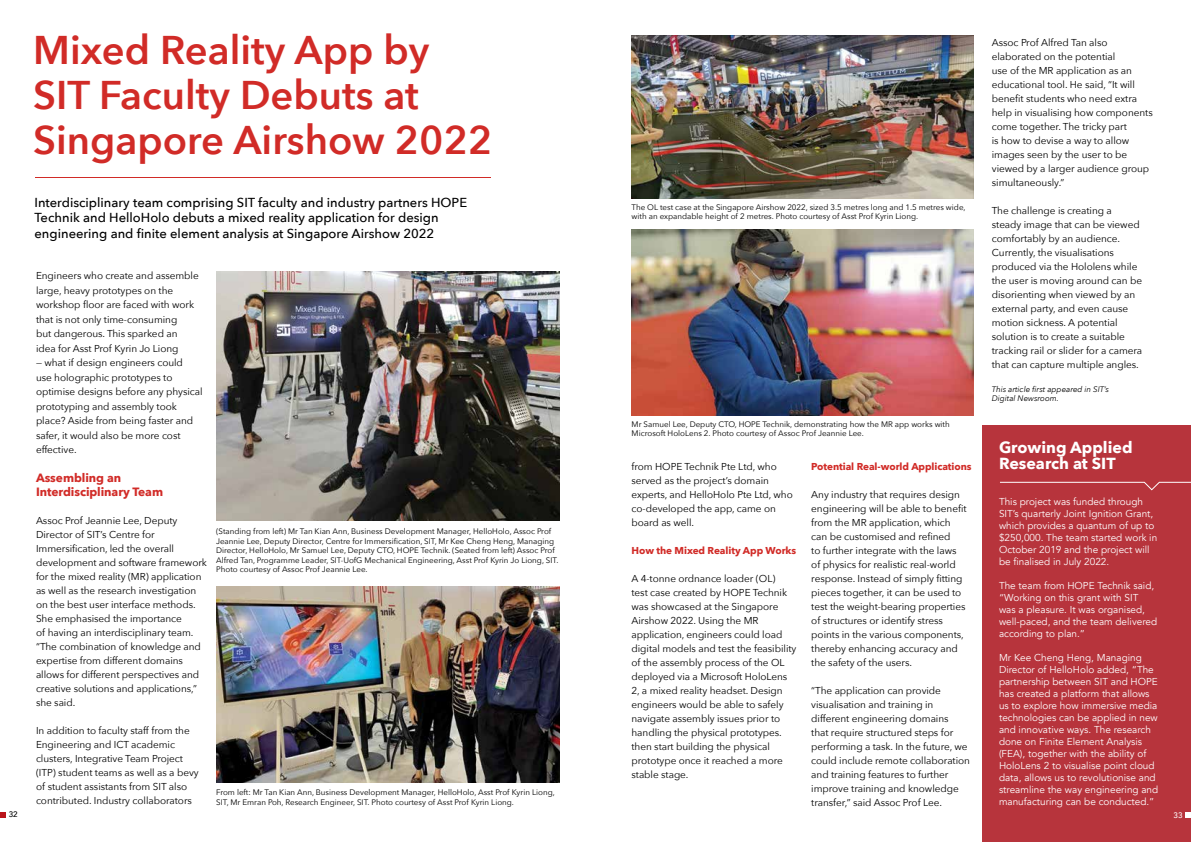
<style>
.page{position:relative;width:1191px;height:842px;background:#fff}
.page>*{position:absolute;margin:0;border:0;box-sizing:border-box;transform-origin:0 0}
.t1{font:600 40px/45px "Avenir Next";color:#d12b27}
.t2{font:700 16px/16px "Avenir Next";color:#fff}
.t3{font:500 13px/15.6px "Avenir Next";color:#000}
.t4{font:700 12px/14.4px "Avenir Next";letter-spacing:-.005em;color:#d12b27}
.t5{font:10px/14px "Avenir Next";letter-spacing:-.005em;color:#000}
.t6{font:10px/12px "Avenir";color:#fff}
.t7{font:700 10px "Avenir Next";letter-spacing:-.005em;color:#d12b27}
.t8{font:8px/9.6px "Avenir Next";color:#000}
.t9{font:italic 8px/9.6px "Avenir Next";color:#000}
.t10{font:500 8px "Avenir";color:#000}
.t11{font:500 8px "Avenir";color:#fff}
</style>
<div class="page">
<svg style="left:0;top:812px;width:6px;height:5px"></svg>
<hr style="left:35px;top:177px;width:455px;height:1px;background:#d12b27">
<img style="left:216px;top:272px;width:343px;height:248px">
<img style="left:216px;top:586px;width:343px;height:196px">
<img style="left:631px;top:36px;width:342px;height:162px">
<img style="left:631px;top:230px;width:342px;height:186px">
<div style="left:982px;top:426px;width:209px;height:416px;background:#b7343c"></div>
<svg style="left:1185px;top:812px;width:6px;height:5px"></svg>
<svg style="left:1000px;top:482px;width:191px;height:8px"></svg>
<p class="t10" style="left:9px;top:808px;width:10px">32</p>
<h1 class="t1" style="left:33px;top:27px;width:460px">Mixed Reality App by<br>SIT Faculty Debuts at<br>Singapore Airshow 2022</h1>
<h3 class="t3" style="left:34px;top:194px;width:434px">Interdisciplinary team comprising SIT faculty and industry partners HOPE<br>Technik and HelloHolo debuts a mixed reality application for design engineering and finite element analysis at Singapore Airshow 2022</h3>
<p class="t5" style="left:36px;top:268px;width:164px;line-height:14.5px">Engineers who create and assemble large, heavy prototypes on the workshop floor are faced with work that is not only time-consuming<br>but dangerous. This sparked an idea for Asst Prof Kyrin Jo Liong</p>
<p class="t5" style="left:36px;top:355px;width:168px;line-height:14.5px">— what if design engineers could<br>use holographic prototypes to optimise designs before any physical prototyping and assembly took place? Aside from being faster and safer, it would also be more cost effective.</p>
<p class="t4" style="left:36px;top:470px;width:129px">Assembling an<br>Interdisciplinary Team</p>
<p class="t5" style="left:36px;top:513px;width:173px">Assoc Prof Jeannie Lee, Deputy Director of SIT’s Centre for Immersification, led the overall development and software framework for the mixed reality (MR) application as well as the research investigation on the best user interface methods.<br>She emphasised the importance<br>of having an interdisciplinary team. “The combination of knowledge and expertise from different domains allows for different perspectives and creative solutions and applications,” she said.</p>
<p class="t5" style="left:36px;top:723px;width:164px">In addition to faculty staff from the Engineering and ICT academic clusters, Integrative Team Project (ITP) student teams as well as a bevy of student assistants from SIT also contributed. Industry collaborators</p>
<p class="t8" style="left:216px;top:526px;width:344px">(Standing from left) Mr Tan Kian Ann, Business Development Manager, HelloHolo, Assoc Prof Jeannie Lee, Deputy Director, Centre for Immersification, SIT, Mr Kee Cheng Heng, Managing Director, HelloHolo, Mr Samuel Lee, Deputy CTO, HOPE Technik. (Seated from left) Assoc Prof Alfred Tan, Programme Leader, SIT-UofG Mechanical Engineering, Asst Prof Kyrin Jo Liong, SIT.<br>Photo courtesy of Assoc Prof Jeannie Lee.</p>
<p class="t8" style="left:216px;top:787px;width:340px">From left: Mr Tan Kian Ann, Business Development Manager, HelloHolo, Asst Prof Kyrin Liong,<br>SIT, Mr Emran Poh, Research Engineer, SIT. Photo courtesy of Asst Prof Kyrin Liong.</p>
<p class="t8" style="left:631px;top:202px;width:335px">The OL test case at the Singapore Airshow 2022, sized 3.5 metres long and 1.5 metres wide, with an expandable height of 2 metres. Photo courtesy of Asst Prof Kyrin Liong.</p>
<p class="t8" style="left:631px;top:419px;width:320px">Mr Samuel Lee, Deputy CTO, HOPE Technik, demonstrating how the MR app works with<br>Microsoft HoloLens 2. Photo courtesy of Assoc Prof Jeannie Lee.</p>
<p class="t5" style="left:631px;top:459px;width:163px">from HOPE Technik Pte Ltd, who served as the project’s domain experts, and HelloHolo Pte Ltd, who co-developed the app, came on board as well.</p>
<p class="t7" style="left:631px;top:542px;width:166px">How the Mixed Reality App Works</p>
<p class="t5" style="left:631px;top:571px;width:166px">A 4-tonne ordnance loader (OL)<br>test case created by HOPE Technik was showcased at the Singapore<br>Airshow 2022. Using the MR application, engineers could load digital models and test the feasibility of the assembly process of the OL deployed via a Microsoft HoloLens<br>2, a mixed reality headset. Design engineers would be able to safely navigate assembly issues prior to handling the physical prototypes. then start building the physical prototype once it reached a more stable stage.</p>
<p class="t7" style="left:811px;top:458px;width:162px">Potential Real-world Applications</p>
<p class="t5" style="left:811px;top:487px;width:157px">Any industry that requires design engineering will be able to benefit from the MR application, which can be customised and refined<br>to further integrate with the laws of physics for realistic real-world response. Instead of simply fitting pieces together, it can be used to test the weight-bearing properties of structures or identify stress points in the various components, thereby enhancing accuracy and the safety of the users.</p>
<p class="t5" style="left:811px;top:683px;width:160px">“The application can provide visualisation and training in different engineering domains<br>that require structured steps for performing a task. In the future, we could include remote collaboration and training features to further improve training and knowledge transfer,” said Assoc Prof Lee.</p>
<p class="t5" style="left:991px;top:35px;width:162px">Assoc Prof Alfred Tan also elaborated on the potential<br>use of the MR application as an educational tool. He said, “It will benefit students who need extra help in visualising how components come together. The tricky part<br>is how to devise a way to allow images seen by the user to be viewed by a larger audience group simultaneously.”</p>
<p class="t5" style="left:991px;top:203px;width:152px">The challenge is creating a steady image that can be viewed comfortably by an audience.<br>Currently, the visualisations produced via the Hololens while the user is moving around can be disorienting when viewed by an external party, and even cause motion sickness. A potential solution is to create a suitable tracking rail or slider for a camera that can capture multiple angles.</p>
<p class="t9" style="left:991px;top:384px;width:119px">This article first appeared in SIT’s<br>Digital Newsroom.</p>
<h2 class="t2" style="left:999px;top:439px;width:135px">Growing Applied<br>Research at SIT</h2>
<p class="t6" style="left:999px;top:496px;width:160px">This project was funded through<br>SIT’s quarterly Joint Ignition Grant, which provides a quantum of up to $250,000. The team started work in<br>October 2019 and the project will be finalised in July 2022.</p>
<p class="t6" style="left:999px;top:580px;width:160px">The team from HOPE Technik said, “Working on this grant with SIT was a pleasure. It was organised, well-paced, and the team delivered according to plan.”</p>
<p class="t6" style="left:999px;top:652px;width:161px">Mr Kee Cheng Heng, Managing Director of HelloHolo added, “The partnership between SIT and HOPE has created a platform that allows us to explore how immersive media technologies can be applied in new and innovative ways. The research done on Finite Element Analysis (FEA), together with the ability of HoloLens 2 to visualise point cloud data, allows us to revolutionise and streamline the way engineering and manufacturing can be conducted.”</p>
<p class="t11" style="left:1173px;top:808px;width:10px">33</p>
</div>
